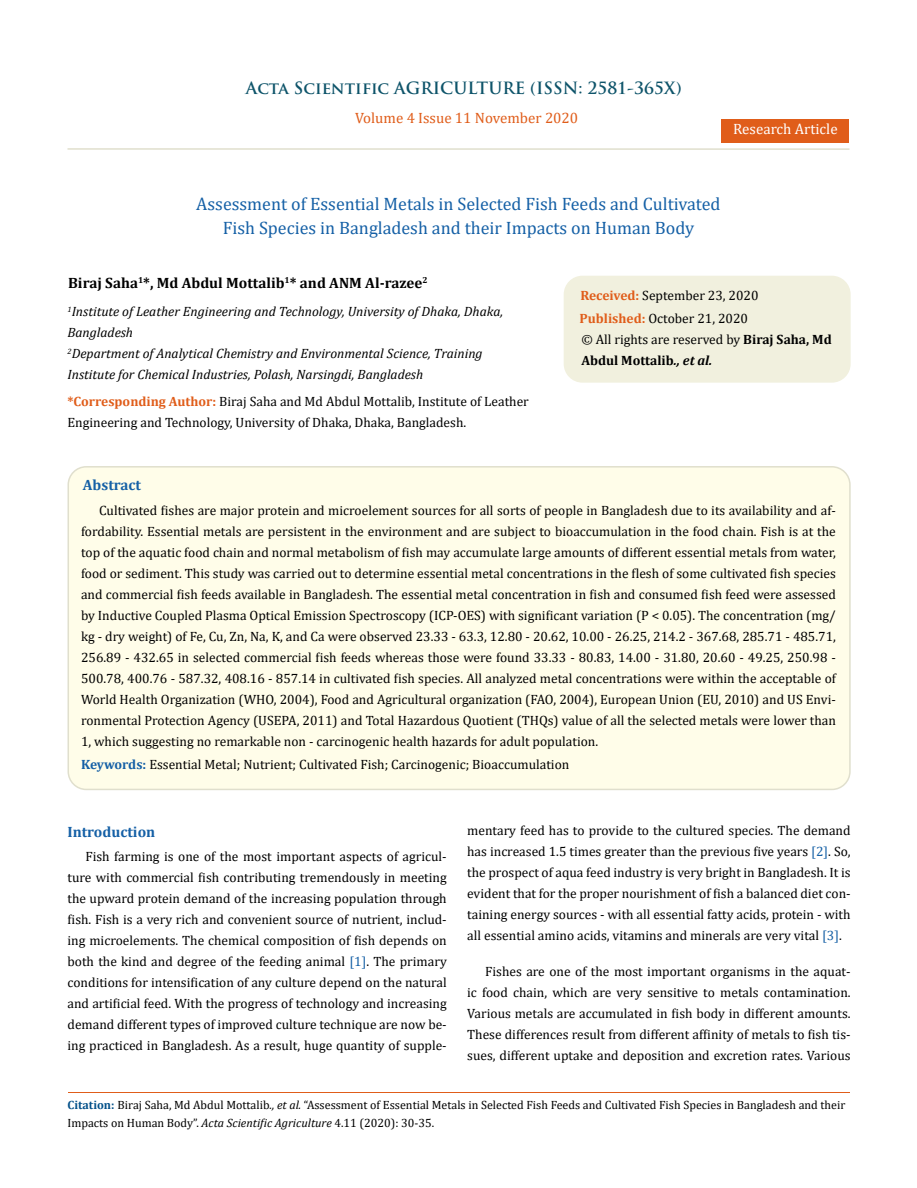
<style>
.page{position:relative;width:917px;height:1188px;background:#fff}
.page>*{position:absolute;margin:0;border:0;box-sizing:border-box;transform-origin:0 0}
.t1{font:18px/24px "Cambria";color:#1560a6;text-align:center}
.t2{font:700 16.5px "Trajan Pro";color:#0e546a}
.t3{font:700 15px "Cambria";color:#000}
.t4{font:15px "Cambria";color:#e05d1a}
.t5{font:700 15px "Cambria";color:#1560a6}
.t6{font:15px "Cambria";color:#fff}
.t7{font:13.5px/21px "Cambria";color:#000;text-align:justify}
.t8{font:italic 13.5px/21px "Cambria";color:#000}
.t9{font:700 13.5px/21px "Cambria";color:#000}
.t10{font:12px/18px "Cambria";color:#000}
.s1{font-weight:700;color:#e05d1a}
.s2{font-weight:400}
.s3{font-style:italic}
.s4{font-weight:700;color:#1560a6}
.s5{color:#1560a6}
.s6{font-weight:700;color:#035089}
</style>
<div class="page">
<div style="left:721px;top:119px;width:128px;height:23px;background:#e05d1a"></div>
<div style="left:564px;top:276px;width:285px;height:106px;background:#f1f0de;border-radius:18px"></div>
<div style="left:563px;top:276px;width:287px;height:107px;border:2px solid #f1f0de;border-radius:18px"></div>
<div style="left:68px;top:467px;width:781px;height:322px;background:#fffde9;border-radius:18px"></div>
<div style="left:67px;top:466px;width:783px;height:324px;border:2px solid #e0dfcd;border-radius:18px"></div>
<hr style="left:68px;top:1093px;width:781px;height:1px;background:#e05d1a">
<hr style="left:67px;top:148px;width:782px;height:2px;background:#e0dfcd">
<p class="t2" style="left:246px;top:77px;width:437px">Acta Scientific AGRICULTURE (ISSN: 2581-365X)</p>
<p class="t4" style="left:355px;top:109px;width:224px">Volume 4 Issue 11 November 2020</p>
<p class="t6" style="left:733px;top:120px;width:106px">Research Article</p>
<h1 class="t1" style="left:196px;top:192px;width:526px">Assessment of Essential Metals in Selected Fish Feeds and Cultivated<br>Fish Species in Bangladesh and their Impacts on Human Body</h1>
<p class="t3" style="left:68px;top:272px;width:361px">Biraj Saha<sup>1</sup>*, Md Abdul Mottalib<sup>1</sup>* and ANM Al-razee<sup>2</sup></p>
<p class="t8" style="left:67px;top:300px;width:437px"><sup>1</sup>Institute of Leather Engineering and Technology, University of Dhaka, Dhaka, Bangladesh<br><sup>2</sup>Department of Analytical Chemistry and Environmental Science, Training Institute for Chemical Industries, Polash, Narsingdi, Bangladesh</p>
<p class="t7" style="left:67px;top:391px;width:463px"><span class="s1">*Corresponding Author:</span> Biraj Saha and Md Abdul Mottalib, Institute of Leather<br>Engineering and Technology, University of Dhaka, Dhaka, Bangladesh.</p>
<p class="t7" style="left:579px;top:283px;width:180px;line-height:23px"><span class="s1">Received:</span> September 23, 2020<br><span class="s1">Published:</span> October 21, 2020</p>
<p class="t9" style="left:581px;top:329px;width:252px"><span class="s2">© All rights are reserved by</span> Biraj Saha, Md<br>Abdul Mottalib<span class="s3">., et al.</span></p>
<p class="t5" style="left:83px;top:475px;width:60px">Abstract</p>
<p class="t7" style="left:81px;top:500px;width:756px;text-indent:18px">Cultivated fishes are major protein and microelement sources for all sorts of people in Bangladesh due to its availability and af&shy;fordability. Essential metals are persistent in the environment and are subject to bioaccumulation in the food chain. Fish is at the top of the aquatic food chain and normal metabolism of fish may accumulate large amounts of different essential metals from water, food or sediment. This study was carried out to determine essential metal concentrations in the flesh of some cultivated fish species and commercial fish feeds available in Bangladesh. The essential metal concentration in fish and consumed fish feed were assessed by Inductive Coupled Plasma Optical Emission Spectroscopy (ICP-OES) with significant variation (P &lt; 0.05). The concentration (mg/ kg - dry weight) of Fe, Cu, Zn, Na, K, and Ca were observed 23.33 - 63.3, 12.80 - 20.62, 10.00 - 26.25, 214.2 - 367.68, 285.71 - 485.71, 256.89 - 432.65 in selected commercial fish feeds whereas those were found 33.33 - 80.83, 14.00 - 31.80, 20.60 - 49.25, 250.98 - 500.78, 400.76 - 587.32, 408.16 - 857.14 in cultivated fish species. All analyzed metal concentrations were within the acceptable of World Health Organization (WHO, 2004), Food and Agricultural organization (FAO, 2004), European Union (EU, 2010) and US Envi&shy;ronmental Protection Agency (USEPA, 2011) and Total Hazardous Quotient (THQs) value of all the selected metals were lower than 1, which suggesting no remarkable non - carcinogenic health hazards for adult population.</p>
<p class="t7" style="left:81px;top:753px;width:490px"><span class="s4">Keywords:</span> Essential Metal; Nutrient; Cultivated Fish; Carcinogenic; Bioaccumulation</p>
<p class="t7" style="left:467px;top:820px;width:385px">mentary feed has to provide to the cultured species. The demand has increased 1.5 times greater than the previous five years <span class="s5">[2]</span>. So, the prospect of aqua feed industry is very bright in Bangladesh. It is evident that for the proper nourishment of fish a balanced diet con&shy;taining energy sources - with all essential fatty acids, protein - with all essential amino acids, vitamins and minerals are very vital <span class="s5">[3]</span>.</p>
<p class="t7" style="left:467px;top:961px;width:385px;text-indent:18px">Fishes are one of the most important organisms in the aquat&shy;ic food chain, which are very sensitive to metals contamination.<br>Various metals are accumulated in fish body in different amounts.<br>These differences result from different affinity of metals to fish tis&shy;sues, different uptake and deposition and excretion rates. Various</p>
<p class="t10" style="left:68px;top:1096px;width:779px"><span class="s6">Citation:</span> Biraj Saha, Md Abdul Mottalib<span class="s3">., et al.</span> “Assessment of Essential Metals in Selected Fish Feeds and Cultivated Fish Species in Bangladesh and their<br>Impacts on Human Body”. <span class="s3">Acta Scientific Agriculture</span> 4.11 (2020): 30-35.</p>
<p class="t5" style="left:67px;top:822px;width:89px">Introduction</p>
<p class="t7" style="left:67px;top:846px;width:381px;text-indent:18px">Fish farming is one of the most important aspects of agricul&shy;ture with commercial fish contributing tremendously in meeting the upward protein demand of the increasing population through fish. Fish is a very rich and convenient source of nutrient, includ&shy;ing microelements. The chemical composition of fish depends on both the kind and degree of the feeding animal <span class="s5">[1]</span>. The primary conditions for intensification of any culture depend on the natural and artificial feed. With the progress of technology and increasing demand different types of improved culture technique are now be&shy;ing practiced in Bangladesh. As a result, huge quantity of supple-</p>
</div>
